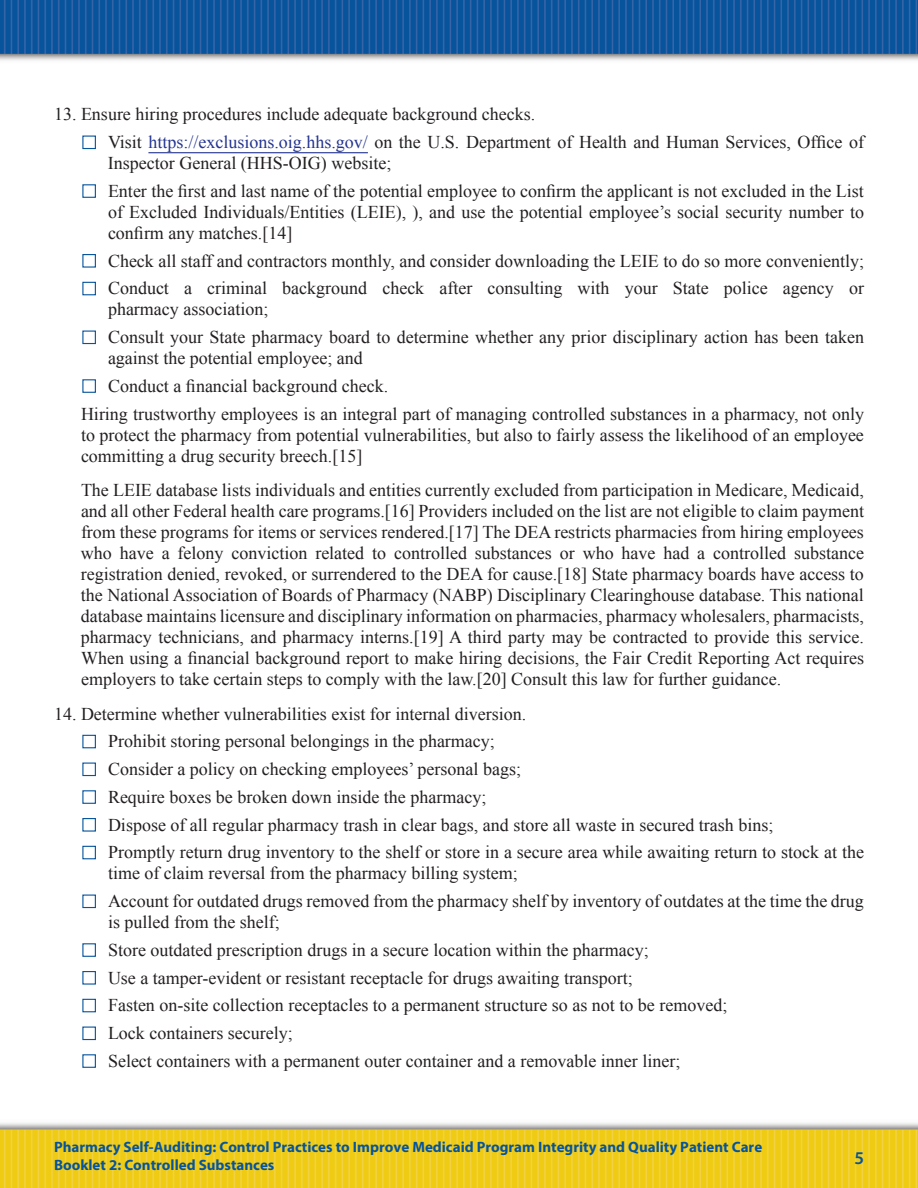
<style>
.page{position:relative;width:918px;height:1188px;background:#fff}
.page>*{position:absolute;margin:0;border:0;box-sizing:border-box;transform-origin:0 0}
.t1{font:18px/21px "Times New Roman";color:#231f20}
.t2{font:600 18px "Myriad Pro";color:#07549c}
.t3{font:700 15px/18px "Myriad Pro";color:#07549c}
.s1{color:#25358f}
</style>
<div class="page">
<img style="left:0;top:0;width:918px;height:61px">
<img style="left:0;top:1123px;width:918px;height:65px">
<hr style="left:148px;top:152px;width:220px;height:1px;background:#25358f">
<div style="left:82px;top:136px;width:14px;height:13px;border:1px solid #07549c"></div>
<div style="left:82px;top:184px;width:14px;height:14px;border:1px solid #07549c"></div>
<div style="left:82px;top:254px;width:14px;height:14px;border:1px solid #07549c"></div>
<div style="left:82px;top:282px;width:14px;height:13px;border:1px solid #07549c"></div>
<div style="left:82px;top:331px;width:14px;height:13px;border:1px solid #07549c"></div>
<div style="left:82px;top:379px;width:14px;height:14px;border:1px solid #07549c"></div>
<div style="left:82px;top:735px;width:14px;height:13px;border:1px solid #07549c"></div>
<div style="left:82px;top:763px;width:14px;height:13px;border:1px solid #07549c"></div>
<div style="left:82px;top:790px;width:14px;height:14px;border:1px solid #07549c"></div>
<div style="left:82px;top:818px;width:14px;height:14px;border:1px solid #07549c"></div>
<div style="left:82px;top:846px;width:14px;height:13px;border:1px solid #07549c"></div>
<div style="left:82px;top:895px;width:14px;height:13px;border:1px solid #07549c"></div>
<div style="left:82px;top:943px;width:14px;height:14px;border:1px solid #07549c"></div>
<div style="left:82px;top:971px;width:14px;height:14px;border:1px solid #07549c"></div>
<div style="left:82px;top:999px;width:14px;height:13px;border:1px solid #07549c"></div>
<div style="left:82px;top:1027px;width:14px;height:13px;border:1px solid #07549c"></div>
<div style="left:82px;top:1054px;width:14px;height:14px;border:1px solid #07549c"></div>
<p class="t1" style="left:54px;top:104px;width:483px">13. Ensure hiring procedures include adequate background checks.</p>
<p class="t1" style="left:108px;top:131px;width:758px">Visit <span class="s1">https://exclusions.oig.hhs.gov/</span> on the U.S. Department of Health and Human Services, Office of<br>Inspector General (HHS-OIG) website;</p>
<p class="t1" style="left:108px;top:180px;width:758px;text-align:justify">Enter the first and last name of the potential employee to confirm the applicant is not excluded in the List of Excluded Individuals/Entities (LEIE), ), and use the potential employee’s social security number to confirm any matches.[14]</p>
<p class="t1" style="left:108px;top:250px;width:758px">Check all staff and contractors monthly, and consider downloading the LEIE to do so more conveniently;</p>
<p class="t1" style="left:108px;top:278px;width:758px">Conduct a criminal background check after consulting with your State police agency or pharmacy association;</p>
<p class="t1" style="left:108px;top:326px;width:758px">Consult your State pharmacy board to determine whether any prior disciplinary action has been taken against the potential employee; and</p>
<p class="t1" style="left:108px;top:375px;width:282px">Conduct a financial background check.</p>
<p class="t1" style="left:81px;top:403px;width:785px;text-align:justify">Hiring trustworthy employees is an integral part of managing controlled substances in a pharmacy, not only to protect the pharmacy from potential vulnerabilities, but also to fairly assess the likelihood of an employee committing a drug security breech.[15]</p>
<p class="t1" style="left:81px;top:479px;width:785px;text-align:justify">The LEIE database lists individuals and entities currently excluded from participation in Medicare, Medicaid, and all other Federal health care programs.[16] Providers included on the list are not eligible to claim payment from these programs for items or services rendered.[17] The DEA restricts pharmacies from hiring employees who have a felony conviction related to controlled substances or who have had a controlled substance registration denied, revoked, or surrendered to the DEA for cause.[18] State pharmacy boards have access to the National Association of Boards of Pharmacy (NABP) Disciplinary Clearinghouse database. This national database maintains licensure and disciplinary information on pharmacies, pharmacy wholesalers, pharmacists, pharmacy technicians, and pharmacy interns.[19] A third party may be contracted to provide this service.<br>When using a financial background report to make hiring decisions, the Fair Credit Reporting Act requires employers to take certain steps to comply with the law.[20] Consult this law for further guidance.</p>
<p class="t1" style="left:54px;top:703px;width:474px">14. Determine whether vulnerabilities exist for internal diversion.</p>
<p class="t1" style="left:108px;top:731px;width:388px">Prohibit storing personal belongings in the pharmacy;</p>
<p class="t1" style="left:108px;top:758px;width:415px">Consider a policy on checking employees’ personal bags;</p>
<p class="t1" style="left:108px;top:786px;width:380px">Require boxes be broken down inside the pharmacy;</p>
<p class="t1" style="left:108px;top:814px;width:667px">Dispose of all regular pharmacy trash in clear bags, and store all waste in secured trash bins;</p>
<p class="t1" style="left:108px;top:842px;width:758px">Promptly return drug inventory to the shelf or store in a secure area while awaiting return to stock at the time of claim reversal from the pharmacy billing system;</p>
<p class="t1" style="left:108px;top:890px;width:757px">Account for outdated drugs removed from the pharmacy shelf by inventory of outdates at the time the drug is pulled from the shelf;</p>
<p class="t1" style="left:108px;top:939px;width:542px">Store outdated prescription drugs in a secure location within the pharmacy;</p>
<p class="t1" style="left:108px;top:967px;width:526px">Use a tamper-evident or resistant receptacle for drugs awaiting transport;</p>
<p class="t1" style="left:108px;top:995px;width:621px">Fasten on-site collection receptacles to a permanent structure so as not to be removed;</p>
<p class="t1" style="left:108px;top:1022px;width:186px">Lock containers securely;</p>
<p class="t1" style="left:108px;top:1050px;width:574px">Select containers with a permanent outer container and a removable inner liner;</p>
<p class="t3" style="left:54px;top:1138px;width:710px">Pharmacy Self-Auditing: Control Practices to Improve Medicaid Program Integrity and Quality Patient Care<br>Booklet 2: Controlled Substances</p>
<p class="t2" style="left:854px;top:1147px;width:11px">5</p>
</div>
